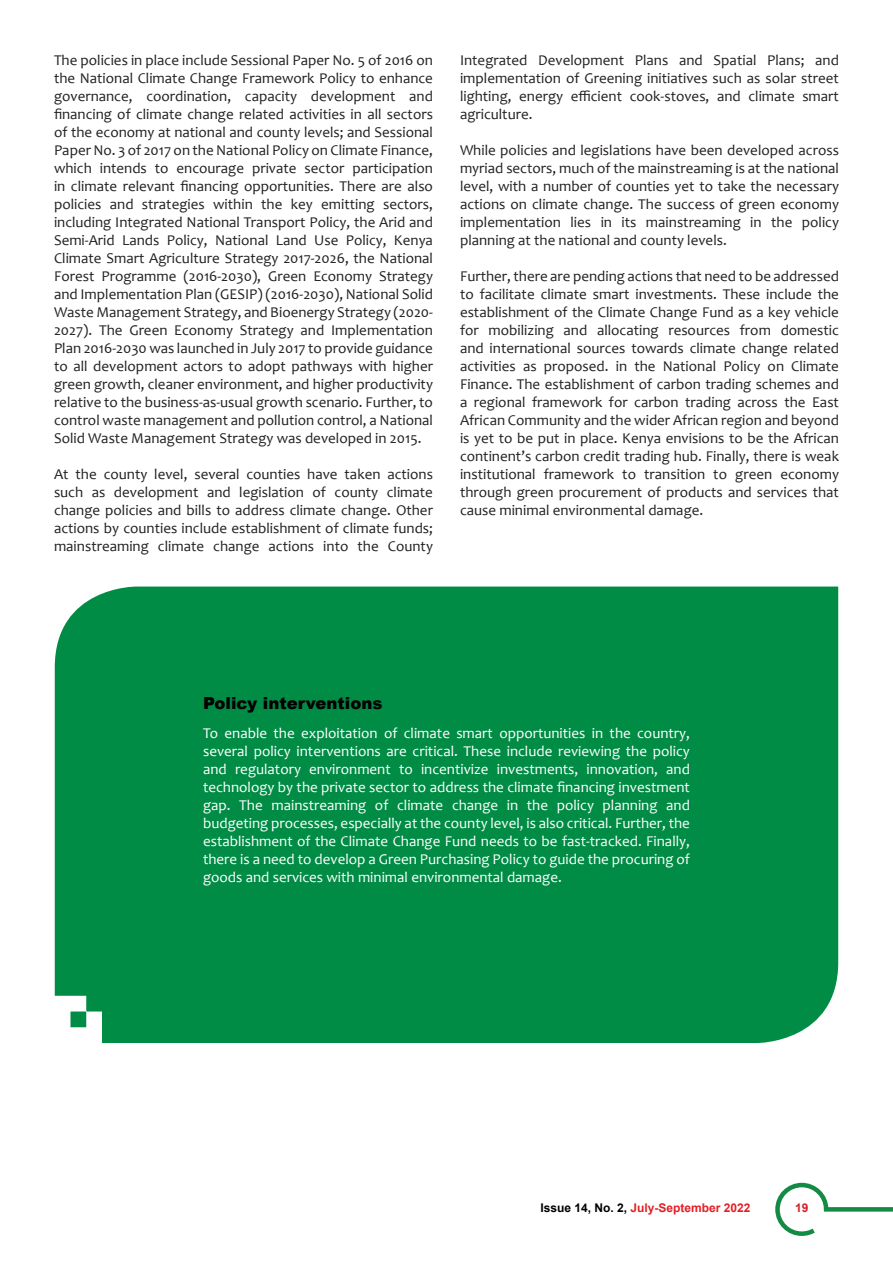
<style>
.page{position:relative;width:893px;height:1263px;background:#fff}
.page>*{position:absolute;margin:0;border:0;box-sizing:border-box;transform-origin:0 0}
.t1{font:900 16.5px "Arial";color:#000}
.t2{font:15px/18px "Candara";color:#231f23;text-align:justify}
.t3{font:15px/18px "Candara";color:#fff;text-align:justify}
.t4{font:700 12px "Arial";color:#e41f26}
.t5{font:700 12px "Arial";color:#d6202a}
.s1{color:#000}
</style>
<div class="page">
<div style="left:55px;top:586px;width:783px;height:457px;background:#018c45"></div>
<svg style="left:831px;top:1207px;width:62px;height:4px"></svg>
<svg style="left:775px;top:1182px;width:56px;height:54px"></svg>
<p class="t2" style="left:54px;top:51px;width:381px">The policies in place include Sessional Paper No. 5 of 2016 on the National Climate Change Framework Policy to enhance governance, coordination, capacity development and financing of climate change related activities in all sectors of the economy at national and county levels; and Sessional Paper No. 3 of 2017 on the National Policy on Climate Finance, which intends to encourage private sector participation in climate relevant financing opportunities. There are also policies and strategies within the key emitting sectors, including Integrated National Transport Policy, the Arid and Semi-Arid Lands Policy, National Land Use Policy, Kenya Climate Smart Agriculture Strategy 2017-2026, the National Forest Programme (2016-2030), Green Economy Strategy and Implementation Plan (GESIP) (2016-2030), National Solid Waste Management Strategy, and Bioenergy Strategy (2020- 2027). The Green Economy Strategy and Implementation Plan 2016-2030 was launched in July 2017 to provide guidance to all development actors to adopt pathways with higher green growth, cleaner environment, and higher productivity relative to the business-as-usual growth scenario. Further, to control waste management and pollution control, a National Solid Waste Management Strategy was developed in 2015.</p>
<p class="t2" style="left:54px;top:465px;width:380px">At the county level, several counties have taken actions such as development and legislation of county climate change policies and bills to address climate change. Other actions by counties include establishment of climate funds; mainstreaming climate change actions into the County</p>
<p class="t2" style="left:460px;top:51px;width:380px">Integrated Development Plans and Spatial Plans; and implementation of Greening initiatives such as solar street lighting, energy efficient cook-stoves, and climate smart agriculture.</p>
<p class="t2" style="left:460px;top:141px;width:381px">While policies and legislations have been developed across myriad sectors, much of the mainstreaming is at the national level, with a number of counties yet to take the necessary actions on climate change. The success of green economy implementation lies in its mainstreaming in the policy planning at the national and county levels.</p>
<p class="t2" style="left:460px;top:267px;width:380px">Further, there are pending actions that need to be addressed to facilitate climate smart investments. These include the establishment of the Climate Change Fund as a key vehicle for mobilizing and allocating resources from domestic and international sources towards climate change related activities as proposed. in the National Policy on Climate Finance. The establishment of carbon trading schemes and a regional framework for carbon trading across the East African Community and the wider African region and beyond is yet to be put in place. Kenya envisions to be the African continent’s carbon credit trading hub. Finally, there is weak institutional framework to transition to green economy through green procurement of products and services that cause minimal environmental damage.</p>
<p class="t1" style="left:203px;top:691px;width:181px">Policy interventions</p>
<p class="t3" style="left:203px;top:724px;width:488px">To enable the exploitation of climate smart opportunities in the country, several policy interventions are critical. These include reviewing the policy and regulatory environment to incentivize investments, innovation, and technology by the private sector to address the climate financing investment gap. The mainstreaming of climate change in the policy planning and budgeting processes, especially at the county level, is also critical. Further, the establishment of the Climate Change Fund needs to be fast-tracked. Finally, there is a need to develop a Green Purchasing Policy to guide the procuring of goods and services with minimal environmental damage.</p>
<p class="t4" style="left:540px;top:1199px;width:212px"><span class="s1">Issue 14, No. 2,</span> July-September 2022</p>
<p class="t5" style="left:795px;top:1199px;width:15px">19</p>
</div>
